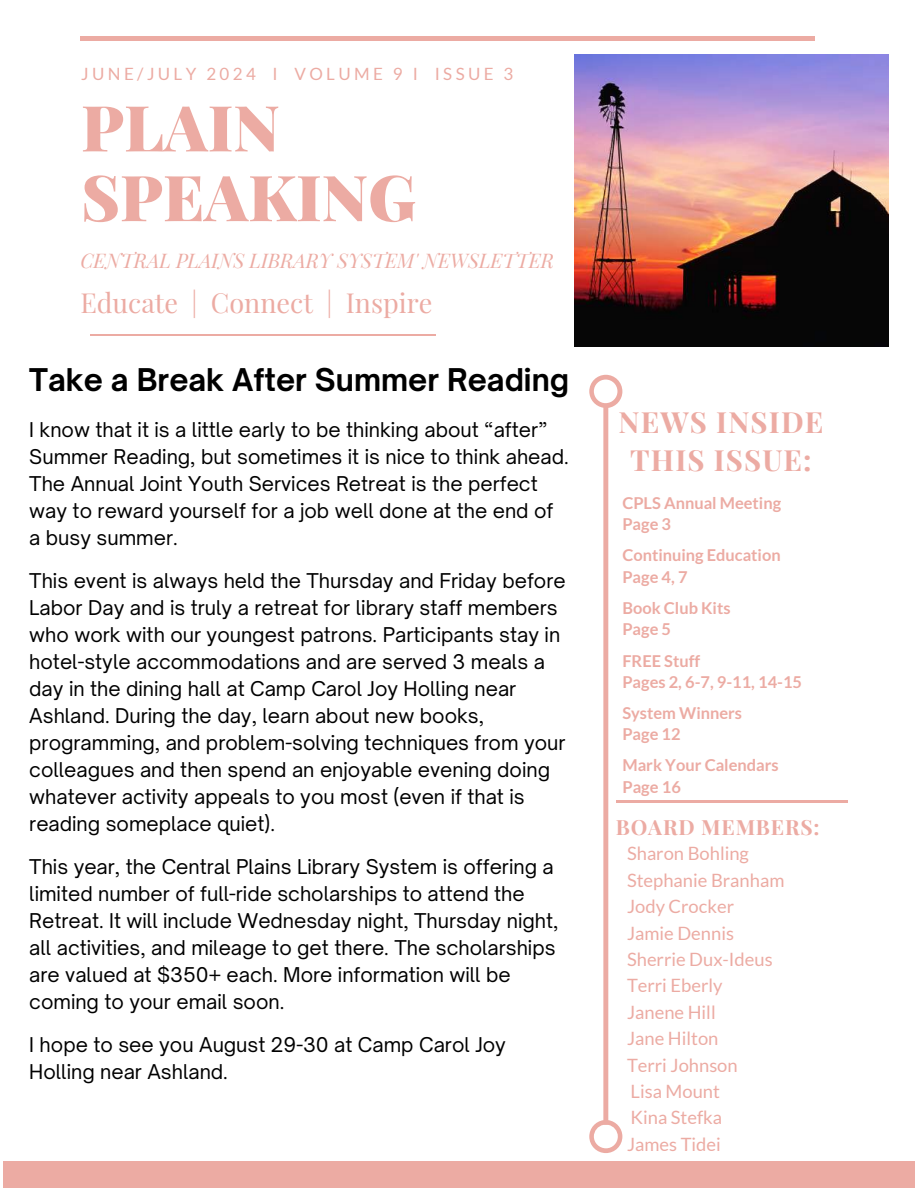
<style>
.page{position:relative;width:918px;height:1188px;background:#fff}
.page>*{position:absolute;margin:0;border:0;box-sizing:border-box;transform-origin:0 0}
.t1{font:900 63.45px/69.8px "Playfair Display";color:#ecaba3}
.t2{font:700 30px "Open Sauce One";color:#000}
.t3{font:700 29.25px/38.7px "Playfair Display";letter-spacing:.04em;color:#ecaba3;text-align:center}
.t4{font:27px "Playfair Display";color:#ecaba3}
.t5{font:700 21px "Playfair Display";letter-spacing:.04em;color:#ecaba3}
.t6{font:italic 19.8px "Playfair Display";color:#ecaba3}
.t7{font:19.5px/27px "Open Sauce One";color:#000}
.t8{font:18.3px/26.4px "Lato";color:#ecaba3}
.t9{font:16.95px "Lato";letter-spacing:.2em;color:#ecaba3}
.t10{font:700 16.5px/21.3px "Lato";color:#ecaba3}
.t11{font:700 16.35px/21.3px "Lato";color:#ecaba3}
</style>
<div class="page">
<hr style="left:80px;top:37px;width:735px;height:4px;background:#ecaba3">
<hr style="left:91px;top:334px;width:345px;height:2px;background:#ecaba3">
<svg style="left:589px;top:375px;width:33px;height:778px"></svg>
<hr style="left:616px;top:801px;width:232px;height:2px;background:#ecaba3">
<div style="left:3px;top:1161px;width:912px;height:27px;background:#ecaba3"></div>
<img style="left:575px;top:54px;width:313px;height:293px">
<p class="t9" style="left:81px;top:63px;width:434px">JUNE/JULY 2024 I VOLUME 9 I ISSUE 3</p>
<h1 class="t1" style="left:81px;top:90px;width:336px">PLAIN<br>SPEAKING</h1>
<p class="t6" style="left:80px;top:246px;width:475px">CENTRAL PLAINS LIBRARY SYSTEM' NEWSLETTER</p>
<h3 class="t4" style="left:80px;top:284px;width:353px">Educate | Connect | Inspire</h3>
<h2 class="t2" style="left:29px;top:361px;width:541px">Take a Break After Summer Reading</h2>
<p class="t7" style="left:29px;top:417px;width:541px">I know that it is a little early to be thinking about “after” Summer Reading, but sometimes it is nice to think ahead.<br>The Annual Joint Youth Services Retreat is the perfect way to reward yourself for a job well done at the end of a busy summer.</p>
<p class="t7" style="left:29px;top:568px;width:538px">This event is always held the Thursday and Friday before Labor Day and is truly a retreat for library staff members who work with our youngest patrons. Participants stay in hotel-style accommodations and are served 3 meals a day in the dining hall at Camp Carol Joy Holling near Ashland. During the day, learn about new books, programming, and problem-solving techniques from your colleagues and then spend an enjoyable evening doing whatever activity appeals to you most (even if that is reading someplace quiet).</p>
<p class="t7" style="left:29px;top:854px;width:531px">This year, the Central Plains Library System is offering a limited number of full-ride scholarships to attend the Retreat. It will include Wednesday night, Thursday night, all activities, and mileage to get there. The scholarships are valued at $350+ each. More information will be coming to your email soon.</p>
<p class="t7" style="left:29px;top:1032px;width:478px">I hope to see you August 29-30 at Camp Carol Joy<br>Holling near Ashland.</p>
<h3 class="t3" style="left:619px;top:401px;width:206px">NEWS INSIDE<br>THIS ISSUE:</h3>
<p class="t11" style="left:622px;top:492px;width:160px">CPLS Annual Meeting<br>Page 3</p>
<p class="t11" style="left:622px;top:544px;width:160px">Continuing Education<br>Page 4, 7</p>
<p class="t11" style="left:622px;top:597px;width:110px">Book Club Kits<br>Page 5</p>
<p class="t11" style="left:622px;top:650px;width:181px">FREE Stuff<br>Pages 2, 6-7, 9-11, 14-15</p>
<p class="t11" style="left:622px;top:702px;width:121px">System Winners<br>Page 12</p>
<p class="t10" style="left:622px;top:754px;width:158px">Mark Your Calendars<br>Page 16</p>
<p class="t5" style="left:616px;top:812px;width:205px">BOARD MEMBERS:</p>
<p class="t8" style="left:627px;top:840px;width:159px">Sharon Bohling<br>Stephanie Branham<br>Jody Crocker<br>Jamie Dennis<br>Sherrie Dux-Ideus<br>Terri Eberly<br>Janene Hill<br>Jane Hilton<br>Terri Johnson<br>Lisa Mount<br>Kina Stefka<br>James Tidei</p>
</div>
